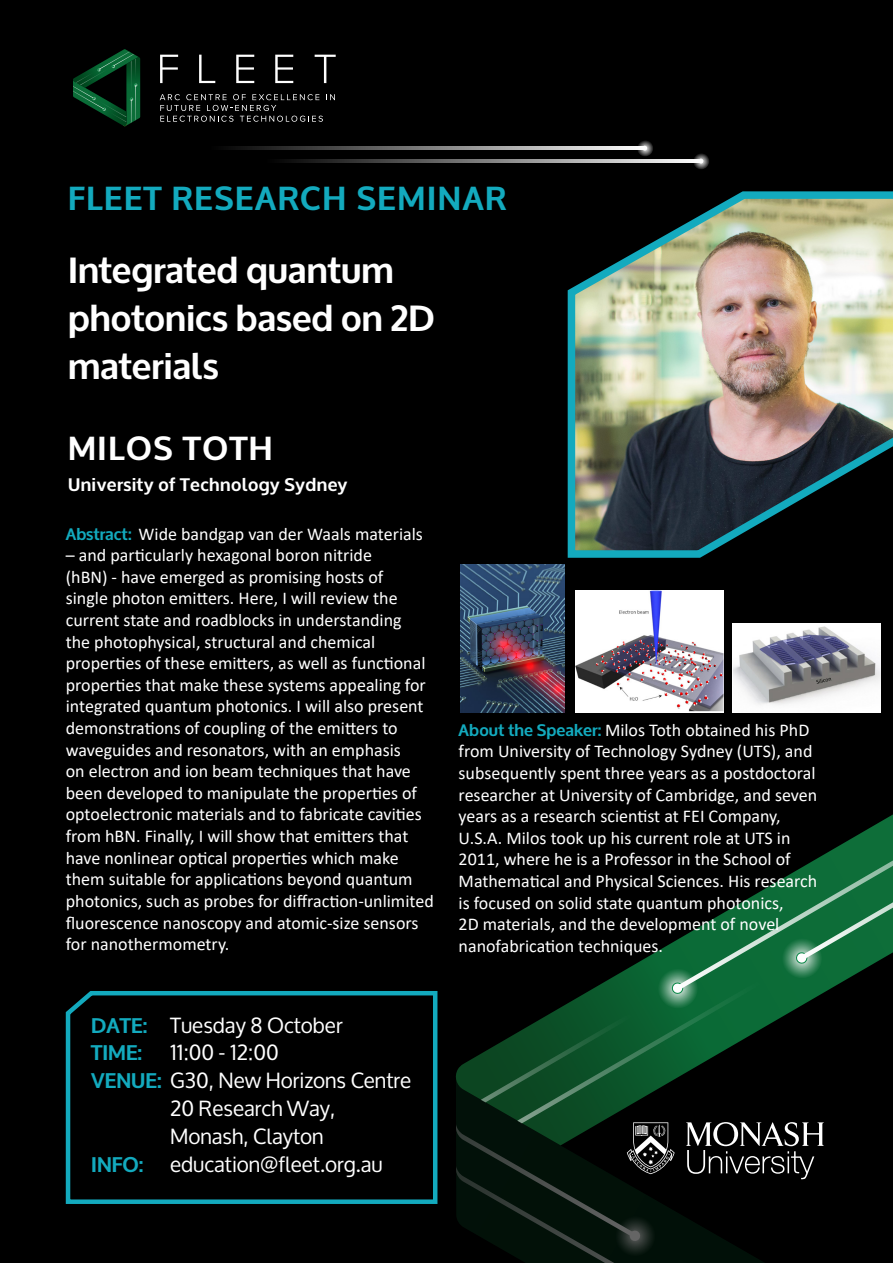
<style>
.page{position:relative;width:893px;height:1263px;background:#000}
.page>*{position:absolute;margin:0;border:0;box-sizing:border-box;transform-origin:0 0}
.Abstract_intro{font:700 36px/48px "Oxygen";color:#fff}
.t1{font:700 33px "Oxygen";letter-spacing:.05em;color:#13aabe}
.t2{font:700 33px "Oxygen";letter-spacing:.05em;color:#fff}
.t3{font:21px "Oxygen";color:#fff}
.t4{font:700 21px "Oxygen";color:#13aabe}
.Abstract_intro-2{font:18px/21.6px "Calibri";color:#fff}
.Bio{font:18px/21.6px "Calibri";color:#fff}
.t5{font:700 18px "Oxygen";letter-spacing:.025em;color:#fff}
.s1{font-family:"Oxygen";font-weight:700;font-size:16.5px;color:#13aabe}
.s2{font-weight:700;color:#13aabe}
</style>
<div class="page">
<svg style="left:815px;top:814px;width:78px;height:46px"></svg>
<svg style="left:160px;top:55px;width:18px;height:28px"></svg>
<svg style="left:199px;top:55px;width:16px;height:28px"></svg>
<svg style="left:236px;top:55px;width:18px;height:28px"></svg>
<svg style="left:275px;top:55px;width:18px;height:28px"></svg>
<svg style="left:315px;top:55px;width:21px;height:28px"></svg>
<svg style="left:160px;top:94px;width:175px;height:28px"></svg>
<svg style="left:73px;top:49px;width:67px;height:77px"></svg>
<svg style="left:284px;top:160px;width:408px;height:2px"></svg>
<svg style="left:636px;top:141px;width:17px;height:15px"></svg>
<svg style="left:692px;top:153px;width:17px;height:16px"></svg>
<svg style="left:228px;top:147px;width:416px;height:2px"></svg>
<img style="left:567px;top:191px;width:326px;height:367px">
<svg style="left:65px;top:991px;width:373px;height:213px"></svg>
<img style="left:460px;top:565px;width:104px;height:147px">
<img style="left:575px;top:591px;width:148px;height:121px">
<img style="left:732px;top:623px;width:148px;height:89px">
<svg style="left:456px;top:860px;width:437px;height:403px"></svg>
<p class="t1" style="left:68px;top:178px;width:440px">FLEET RESEARCH SEMINAR</p>
<p class="Abstract_intro" style="left:68px;top:248px;width:368px">Integrated quantum photonics based on 2D materials</p>
<p class="t2" style="left:68px;top:428px;width:206px">MILOS TOTH</p>
<p class="t5" style="left:68px;top:474px;width:281px">University of Technology Sydney</p>
<p class="Abstract_intro-2" style="left:66px;top:522px;width:359px"><span class="s1">Abstract:</span> Wide bandgap van der Waals materials</p>
<p class="Abstract_intro-2" style="left:66px;top:544px;width:369px">– and particularly hexagonal boron nitride<br>(hBN) - have emerged as promising hosts of<br>single photon emitters. Here, I will review the current state and roadblocks in understanding<br>the photophysical, structural and chemical properties of these emitters, as well as functional properties that make these systems appealing for integrated quantum photonics. I will also present demonstrations of coupling of the emitters to waveguides and resonators, with an emphasis<br>on electron and ion beam techniques that have been developed to manipulate the properties of optoelectronic materials and to fabricate cavities from hBN. Finally, I will show that emitters that have nonlinear optical properties which make them suitable for applications beyond quantum photonics, such as probes for diffraction-unlimited fluorescence nanoscopy and atomic-size sensors for nanothermometry.</p>
<p class="t4" style="left:91px;top:1012px;width:57px">DATE:</p>
<p class="t3" style="left:170px;top:1013px;width:174px">Tuesday 8 October</p>
<p class="t4" style="left:91px;top:1040px;width:52px">TIME:</p>
<p class="t3" style="left:170px;top:1041px;width:110px">11:00 - 12:00</p>
<p class="t3" style="left:91px;top:1069px;width:321px"><span class="s2">VENUE:</span> G30, New Horizons Centre</p>
<p class="t3" style="left:170px;top:1097px;width:167px">20 Research Way,</p>
<p class="t3" style="left:170px;top:1124px;width:155px">Monash, Clayton</p>
<p class="t4" style="left:91px;top:1151px;width:54px">INFO:</p>
<p class="t3" style="left:170px;top:1152px;width:214px">education@fleet.org.au</p>
<p class="Bio" style="left:459px;top:718px;width:360px"><span class="s1">About the Speaker:</span> Milos Toth obtained his PhD from University of Technology Sydney (UTS), and subsequently spent three years as a postdoctoral researcher at University of Cambridge, and seven years as a research scientist at FEI Company, U.S.A. Milos took up his current role at UTS in 2011, where he is a Professor in the School of Mathematical and Physical Sciences. His research is focused on solid state quantum photonics,<br>2D materials, and the development of novel nanofabrication techniques.</p>
</div>
